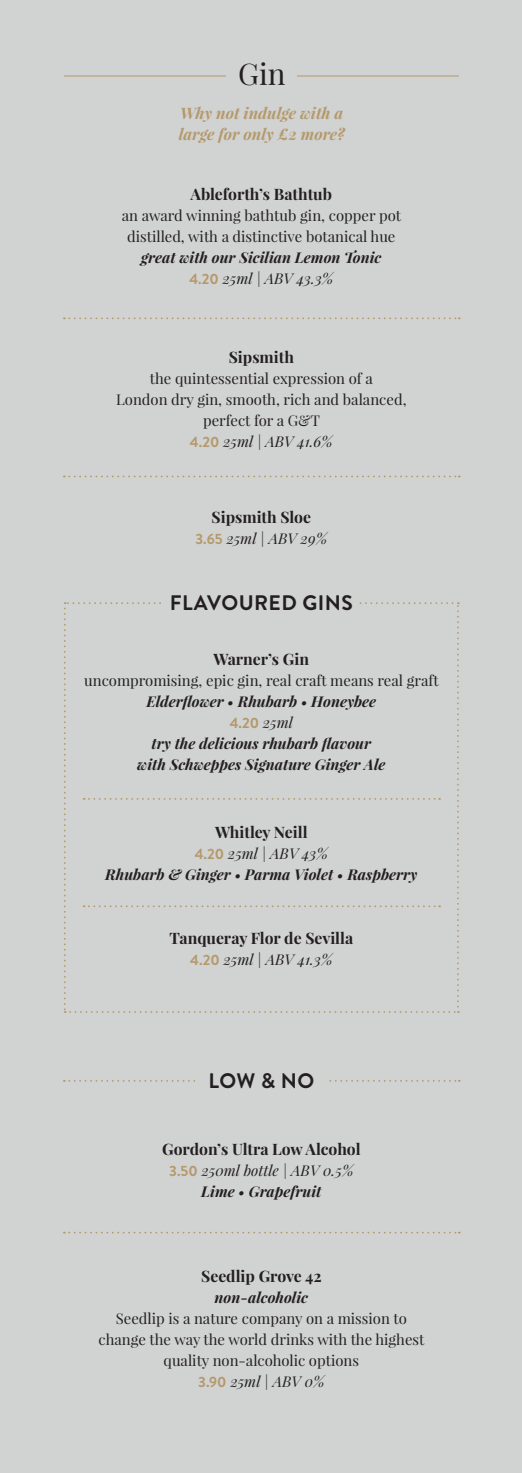
<style>
.page{position:relative;width:522px;height:1473px;background:#fff}
.page>*{position:absolute;margin:0;border:0;box-sizing:border-box;transform-origin:0 0}
.t1{font:29.75px "Playfair Display";color:#231f20}
.t2{font:700 21px "Brandon Grotesque";letter-spacing:.02em;color:#231f20}
.t3{font:700 15.75px "Playfair Display";color:#231f20}
.t4{font:italic 700 15.75px/21px "Playfair Display";color:#b4996b}
.t5{font:14.88px/21px "Playfair Display";color:#231f20;text-align:center}
.t6{font:italic 700 14.88px/21px "Playfair Display";color:#231f20;text-align:center}
.t7{font:italic 14.88px/21px "Playfair Display";color:#231f20;text-align:center}
.t8{font:700 14.88px "Brandon Grotesque";color:#b4996b}
.s1{font-family:"Brandon Grotesque";font-style:normal;color:#b4996b}
.s2{font-weight:400}
.s3{font-family:"Brandon Grotesque";font-weight:700;color:#b4996b}
.s4{font-style:italic}
.s5{font-family:"Brandon Grotesque";font-weight:700;font-style:normal;color:#b4996b}
.s6{font-family:"Playfair Display";font-weight:400;font-style:italic;color:#231f20}
.s7{font-weight:700}
</style>
<div class="page">
<div style="left:0;top:0;width:522px;height:1472px;background:#d1d2d2"></div>
<hr style="left:64px;top:76px;width:395px;height:1px;background:#b4996b">
<svg style="left:64px;top:317px;width:396px;height:2px"></svg>
<svg style="left:64px;top:475px;width:396px;height:2px"></svg>
<svg style="left:64px;top:1080px;width:396px;height:1px"></svg>
<svg style="left:64px;top:1231px;width:396px;height:2px"></svg>
<div style="left:227px;top:53px;width:70px;height:32px;background:#d1d2d2"></div>
<svg style="left:64px;top:602px;width:395px;height:411px"></svg>
<div style="left:164px;top:595px;width:195px;height:15px;background:#d1d2d2"></div>
<div style="left:195px;top:1073px;width:133px;height:15px;background:#d1d2d2"></div>
<h1 class="t1" style="left:238px;top:55px;width:49px">Gin</h1>
<p class="t4" style="left:179px;top:102px;width:168px">Why not indulge with a large for only £2 more?</p>
<p class="t3" style="left:191px;top:184px;width:143px">Ableforth’s Bathtub</p>
<p class="t5" style="left:122px;top:205px;width:281px">an award winning bathtub gin, copper pot distilled, with a distinctive botanical hue</p>
<p class="t6" style="left:141px;top:247px;width:242px">great with our Sicilian Lemon Tonic<br><span class="s1">4.20</span> <span class="s2">25ml | ABV 43.3%</span></p>
<p class="t3" style="left:229px;top:347px;width:67px">Sipsmith</p>
<p class="t5" style="left:116px;top:368px;width:292px">the quintessential expression of a<br>London dry gin, smooth, rich and balanced, perfect for a G&amp;T<br><span class="s3">4.20</span> <span class="s4">25ml | ABV 41.6%</span></p>
<p class="t3" style="left:212px;top:507px;width:101px">Sipsmith Sloe</p>
<p class="t7" style="left:196px;top:527px;width:133px"><span class="s5">3.65</span> 25ml | ABV 29%</p>
<h2 class="t2" style="left:170px;top:588px;width:184px">FLAVOURED GINS</h2>
<p class="t3" style="left:214px;top:649px;width:97px">Warner’s Gin</p>
<p class="t5" style="left:84px;top:670px;width:356px">uncompromising, epic gin, real craft means real graft</p>
<p class="t6" style="left:146px;top:690px;width:231px">Elderflower • Rhubarb • Honeybee</p>
<p class="t8" style="left:230px;top:712px;width:65px">4.20 <span class="s6">25ml</span></p>
<p class="t6" style="left:137px;top:732px;width:250px">try the delicious rhubarb flavour with Schweppes Signature Ginger Ale</p>
<p class="t3" style="left:215px;top:822px;width:94px">Whitley Neill</p>
<p class="t6" style="left:105px;top:842px;width:314px"><span class="s1">4.20</span> <span class="s2">25ml | ABV 43%<br></span>Rhubarb &amp; Ginger • Parma Violet • Raspberry</p>
<p class="t3" style="left:169px;top:928px;width:185px">Tanqueray Flor de Sevilla</p>
<p class="t7" style="left:190px;top:948px;width:144px"><span class="s5">4.20</span> 25ml | ABV 41.3%</p>
<h2 class="t2" style="left:208px;top:1066px;width:107px">LOW &amp; NO</h2>
<p class="t3" style="left:162px;top:1138px;width:200px">Gordon’s Ultra Low Alcohol</p>
<p class="t7" style="left:169px;top:1159px;width:186px"><span class="s5">3.50</span> 250ml bottle | ABV 0.5%<br><span class="s7">Lime • Grapefruit</span></p>
<p class="t3" style="left:201px;top:1266px;width:122px">Seedlip Grove 42</p>
<p class="t6" style="left:215px;top:1286px;width:95px">non-alcoholic</p>
<p class="t5" style="left:98px;top:1307px;width:328px">Seedlip is a nature company on a mission to change the way the world drinks with the highest quality non-alcoholic options<br><span class="s3">3.90</span> <span class="s4">25ml | ABV 0%</span></p>
</div>
